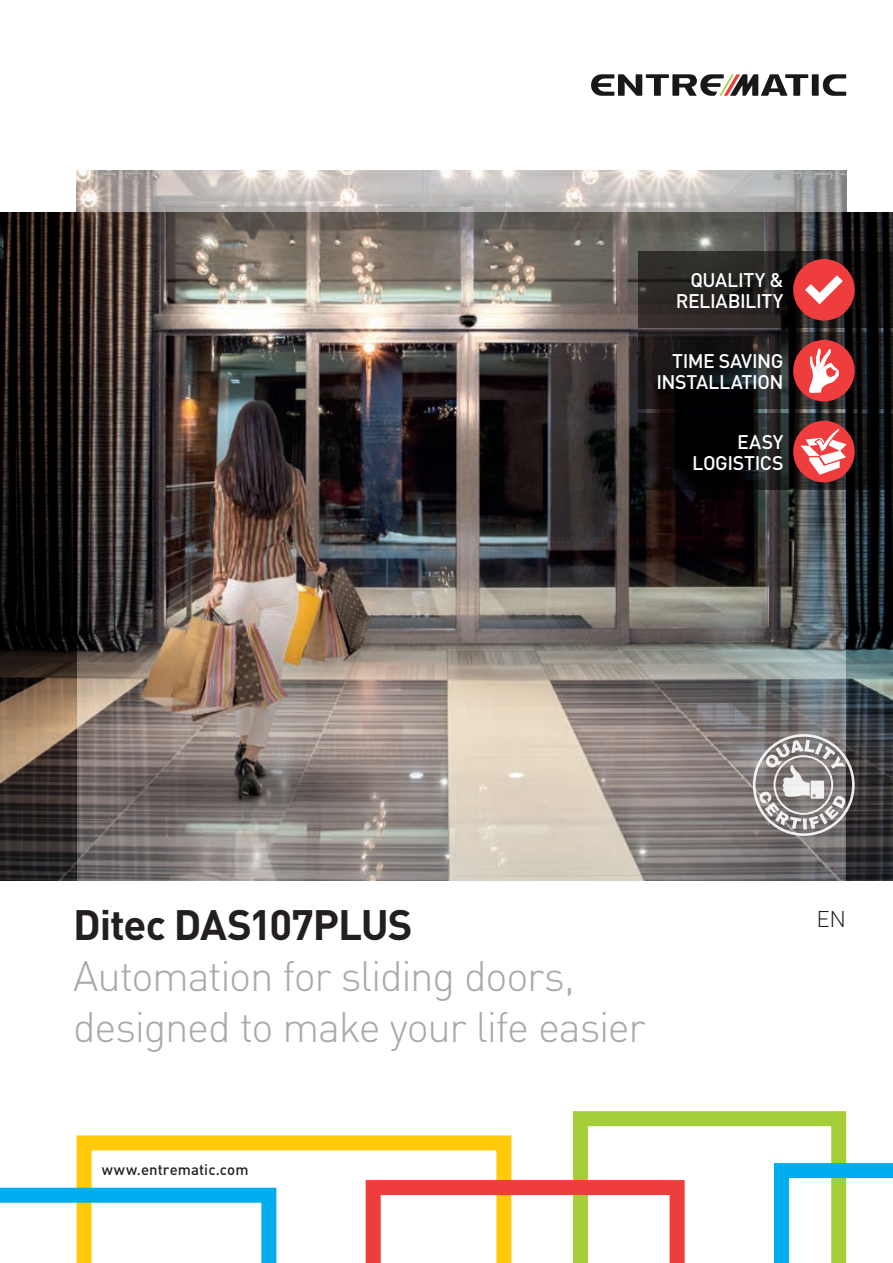
<style>
.page{position:relative;width:893px;height:1263px;background:#fff}
.page>*{position:absolute;margin:0;border:0;box-sizing:border-box;transform-origin:0 0}
.Cover_Subheading_28{font:300 42px/51px "DIN Pro";letter-spacing:-.03em;color:#a8a9ad}
.Cover_Headline_28_-1{font:700 42px "DIN Pro";letter-spacing:-.03em;color:#231f20}
.t1{font:300 22.5px "DIN Pro";color:#231f20}
.Icon_13{font:500 19.5px/21px "DIN Pro";letter-spacing:-.02em;color:#fff;text-align:right}
.Cover_Headline_28_-1-2{font:500 19.5px/21px "DIN Pro";letter-spacing:-.015em;color:#fff;text-align:right}
.Cover_addressWeb_10{font:500 15px "DIN Pro";letter-spacing:.005em;color:#231f20}
</style>
<div class="page">
<svg style="left:77px;top:1135px;width:289px;height:128px"></svg>
<svg style="left:0;top:1188px;width:276px;height:75px"></svg>
<svg style="left:366px;top:1111px;width:527px;height:152px"></svg>
<svg style="left:823px;top:74px;width:23px;height:22px"></svg>
<div style="left:812px;top:74px;width:7px;height:22px;background:#181719"></div>
<svg style="left:591px;top:74px;width:217px;height:22px"></svg>
<img style="left:77px;top:213px;width:769px;height:667px">
<img style="left:77px;top:170px;width:769px;height:43px">
<img style="left:846px;top:213px;width:47px;height:667px">
<img style="left:0;top:213px;width:77px;height:667px">
<svg style="left:638px;top:252px;width:255px;height:76px;background:#211f1d"></svg>
<svg style="left:638px;top:332px;width:255px;height:77px;background:#161617"></svg>
<svg style="left:638px;top:413px;width:255px;height:77px;background:#0e0e0f"></svg>
<svg style="left:753px;top:734px;width:102px;height:102px"></svg>
<div style="left:793px;top:259px;width:62px;height:62px;background:#ee3d3c;border-radius:50%"></div>
<svg style="left:805px;top:275px;width:38px;height:29px"></svg>
<div style="left:793px;top:340px;width:62px;height:61px;background:#ee3d3c;border-radius:50%"></div>
<svg style="left:809px;top:348px;width:30px;height:45px"></svg>
<div style="left:793px;top:421px;width:62px;height:61px;background:#ee3d3c;border-radius:50%"></div>
<svg style="left:800px;top:428px;width:47px;height:47px"></svg>
<p class="Icon_13" style="left:676px;top:268px;width:109px">QUALITY &amp;<br>RELIABILITY</p>
<p class="Icon_13" style="left:656px;top:349px;width:129px">TIME SAVING<br>INSTALLATION</p>
<p class="Cover_Headline_28_-1-2" style="left:692px;top:430px;width:93px">EASY<br>LOGISTICS</p>
<p class="Cover_Headline_28_-1" style="left:73px;top:896px;width:341px">Ditec DAS107PLUS</p>
<p class="t1" style="left:817px;top:904px;width:31px">EN</p>
<p class="Cover_Subheading_28" style="left:73px;top:948px;width:574px">Automation for sliding doors, designed to make your life easier</p>
<p class="Cover_addressWeb_10" style="left:102px;top:1160px;width:148px">www.entrematic.com</p>
</div>
